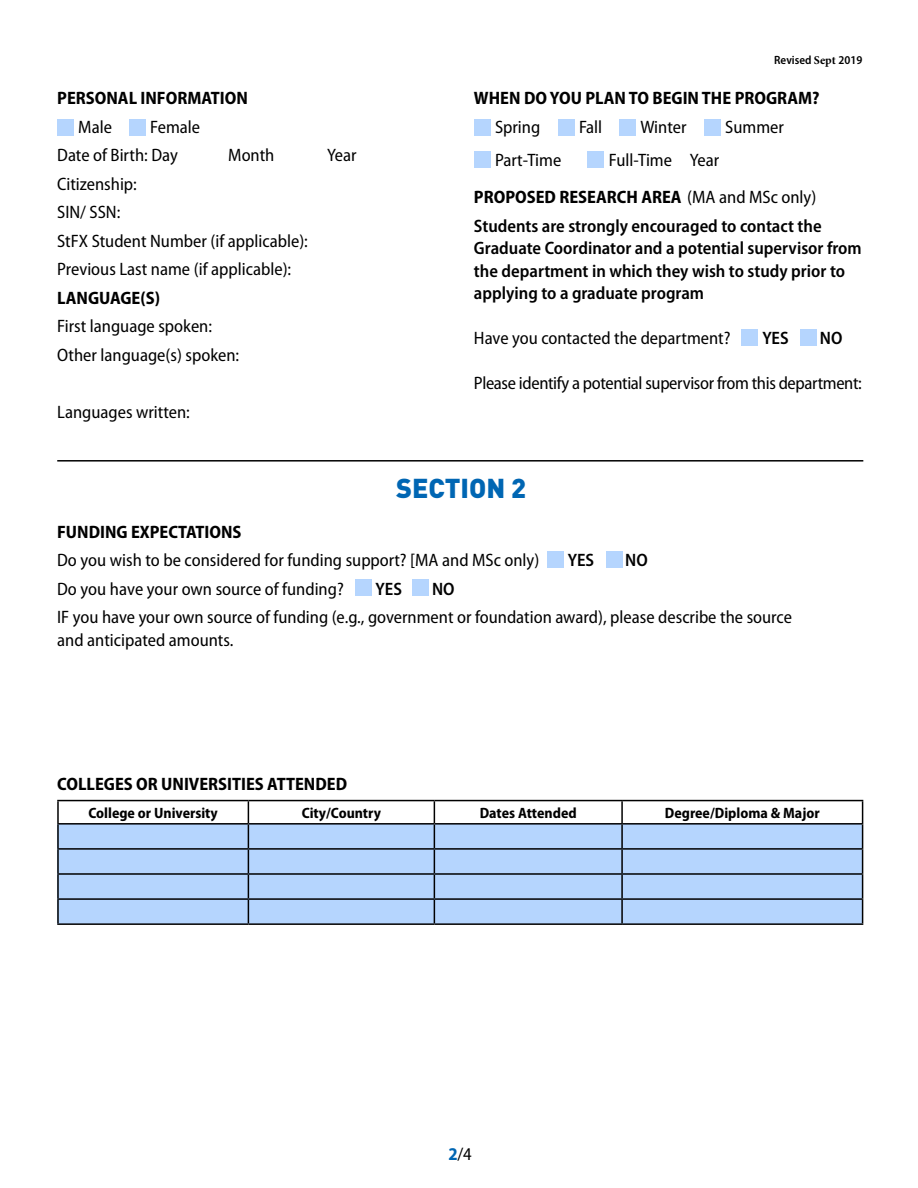
<style>
.page{position:relative;width:918px;height:1188px;background:#fff}
.page>*{position:absolute;margin:0;border:0;box-sizing:border-box;transform-origin:0 0}
.t1{font:900 27px "DIN Pro";color:#0066b3}
.t2{font:semi-condensed 18px/28.5px "Myriad Pro";color:#000}
.t3{font:600 semi-condensed 18px/22.5px "Myriad Pro";color:#000}
.t4{font:700 semi-condensed 18px "Myriad Pro";color:#000}
.t5{font:semi-condensed 18px "Myriad Pro";letter-spacing:-.02em;color:#000}
.t6{font:700 semi-condensed 15px "Myriad Pro";color:#000}
.t7{font:600 semi-condensed 12px "Myriad Pro";color:#000}
.s1{font-family:"Minion Pro";font-weight:700;font-stretch:normal}
.s2{font-weight:700}
.s3{font-weight:700;color:#0066b3}
</style>
<div class="page">
<div style="left:800px;top:330px;width:16px;height:16px;background:#b5d5fe"></div>
<div style="left:742px;top:330px;width:16px;height:16px;background:#b5d5fe"></div>
<div style="left:548px;top:551px;width:16px;height:16px;background:#b5d5fe"></div>
<div style="left:606px;top:551px;width:16px;height:16px;background:#b5d5fe"></div>
<div style="left:355px;top:580px;width:16px;height:16px;background:#b5d5fe"></div>
<div style="left:412px;top:580px;width:16px;height:16px;background:#b5d5fe"></div>
<div style="left:474px;top:119px;width:16px;height:16px;background:#b5d5fe"></div>
<div style="left:474px;top:152px;width:16px;height:16px;background:#b5d5fe"></div>
<div style="left:587px;top:152px;width:17px;height:16px;background:#b5d5fe"></div>
<div style="left:559px;top:119px;width:16px;height:16px;background:#b5d5fe"></div>
<div style="left:619px;top:119px;width:17px;height:16px;background:#b5d5fe"></div>
<div style="left:704px;top:119px;width:16px;height:16px;background:#b5d5fe"></div>
<div style="left:57px;top:119px;width:16px;height:16px;background:#b5d5fe"></div>
<div style="left:130px;top:119px;width:16px;height:16px;background:#b5d5fe"></div>
<div style="left:57px;top:824px;width:805px;height:99px;background:#b5d5fe"></div>
<hr style="left:57px;top:800px;width:191px;height:1px;background:#000">
<hr style="left:57px;top:801px;width:2px;height:22px;background:#000">
<hr style="left:248px;top:800px;width:186px;height:1px;background:#000">
<hr style="left:434px;top:800px;width:188px;height:1px;background:#000">
<hr style="left:622px;top:800px;width:241px;height:1px;background:#000">
<hr style="left:621px;top:801px;width:2px;height:22px;background:#000">
<hr style="left:57px;top:823px;width:191px;height:2px;background:#000">
<hr style="left:57px;top:825px;width:2px;height:23px;background:#000">
<hr style="left:248px;top:823px;width:186px;height:2px;background:#000">
<hr style="left:434px;top:823px;width:188px;height:2px;background:#000">
<hr style="left:622px;top:823px;width:241px;height:2px;background:#000">
<hr style="left:621px;top:825px;width:2px;height:23px;background:#000">
<hr style="left:248px;top:848px;width:186px;height:2px;background:#000">
<hr style="left:434px;top:848px;width:188px;height:2px;background:#000">
<hr style="left:622px;top:848px;width:241px;height:2px;background:#000">
<hr style="left:621px;top:850px;width:2px;height:23px;background:#000">
<hr style="left:57px;top:875px;width:2px;height:23px;background:#000">
<hr style="left:248px;top:873px;width:186px;height:2px;background:#000">
<hr style="left:434px;top:873px;width:188px;height:2px;background:#000">
<hr style="left:622px;top:873px;width:241px;height:2px;background:#000">
<hr style="left:621px;top:875px;width:2px;height:23px;background:#000">
<hr style="left:57px;top:898px;width:191px;height:2px;background:#000">
<hr style="left:57px;top:900px;width:2px;height:23px;background:#000">
<hr style="left:248px;top:898px;width:186px;height:2px;background:#000">
<hr style="left:434px;top:898px;width:188px;height:2px;background:#000">
<svg style="left:434px;top:801px;width:1px;height:122px"></svg>
<hr style="left:622px;top:898px;width:241px;height:2px;background:#000">
<hr style="left:621px;top:900px;width:2px;height:23px;background:#000">
<svg style="left:862px;top:801px;width:1px;height:122px"></svg>
<hr style="left:57px;top:923px;width:191px;height:2px;background:#000">
<hr style="left:248px;top:923px;width:186px;height:2px;background:#000">
<hr style="left:434px;top:923px;width:188px;height:2px;background:#000">
<hr style="left:622px;top:923px;width:241px;height:2px;background:#000">
<hr style="left:57px;top:848px;width:191px;height:2px;background:#000">
<hr style="left:57px;top:850px;width:2px;height:23px;background:#000">
<svg style="left:248px;top:801px;width:1px;height:122px"></svg>
<hr style="left:57px;top:873px;width:191px;height:2px;background:#000">
<hr style="left:57px;top:460px;width:806px;height:2px;background:#000">
<p class="t4" style="left:57px;top:87px;width:192px">PERSONAL INFORMATION</p>
<p class="t2" style="left:78px;top:112px;width:35px">Male</p>
<p class="t2" style="left:57px;top:112px;width:144px;text-indent:93px">Female<br>Date of Birth: Day</p>
<p class="t2" style="left:228px;top:141px;width:48px">Month</p>
<p class="t2" style="left:327px;top:141px;width:31px">Year</p>
<p class="t2" style="left:57px;top:169px;width:252px">Citizenship:<br>SIN/ SSN:<br>StFX Student Number (if applicable):<br>Previous Last name (if applicable):</p>
<p class="t4" style="left:57px;top:286px;width:104px">LANGUAGE(S)</p>
<p class="t2" style="left:57px;top:312px;width:184px">First language spoken:<br>Other language(s) spoken:</p>
<p class="t2" style="left:57px;top:397px;width:134px">Languages written:</p>
<p class="t7" style="left:774px;top:53px;width:90px">Revised <span class="s1">Sept</span> 2019</p>
<p class="t4" style="left:474px;top:87px;width:347px">WHEN DO YOU PLAN TO BEGIN THE PROGRAM?</p>
<p class="t2" style="left:495px;top:112px;width:47px">Spring</p>
<p class="t2" style="left:579px;top:112px;width:25px">Fall</p>
<p class="t2" style="left:640px;top:112px;width:48px">Winter</p>
<p class="t2" style="left:725px;top:112px;width:60px">Summer</p>
<p class="t2" style="left:495px;top:145px;width:68px">Part-Time</p>
<p class="t2" style="left:474px;top:141px;width:344px;line-height:37.5px;text-indent:135px">Full-Time Year<br><span class="s2">PROPOSED RESEARCH AREA</span> (MA and MSc only)</p>
<p class="t3" style="left:474px;top:214px;width:389px">Students are strongly encouraged to contact the Graduate Coordinator and a potential supervisor from the department in which they wish to study prior to applying to a graduate program</p>
<p class="t2" style="left:474px;top:324px;width:258px">Have you contacted the department?</p>
<p class="t3" style="left:762px;top:326px;width:28px">YES</p>
<p class="t3" style="left:820px;top:326px;width:24px">NO</p>
<p class="t5" style="left:474px;top:372px;width:389px">Please identify a potential supervisor from this department:</p>
<h1 class="t1" style="left:396px;top:467px;width:132px">SECTION 2</h1>
<p class="t4" style="left:57px;top:520px;width:186px">FUNDING EXPECTATIONS</p>
<p class="t2" style="left:57px;top:545px;width:484px;line-height:29px">Do you wish to be considered for funding support? [MA and MSc only)<br>Do you have your own source of funding?</p>
<p class="t3" style="left:568px;top:548px;width:28px">YES</p>
<p class="t3" style="left:625px;top:548px;width:24px">NO</p>
<p class="t3" style="left:376px;top:577px;width:28px">YES</p>
<p class="t3" style="left:432px;top:577px;width:24px">NO</p>
<p class="t2" style="left:57px;top:606px;width:736px;line-height:22.5px">IF you have your own source of funding (e.g., government or foundation award), please describe the source and anticipated amounts.</p>
<p class="t4" style="left:57px;top:772px;width:291px">COLLEGES OR UNIVERSITIES ATTENDED</p>
<p class="t6" style="left:89px;top:803px;width:131px">College or University</p>
<p class="t6" style="left:302px;top:803px;width:81px">City/Country</p>
<p class="t6" style="left:480px;top:803px;width:99px">Dates Attended</p>
<p class="t6" style="left:665px;top:803px;width:156px">Degree/Diploma &amp; Major</p>
<p class="t2" style="left:448px;top:1139px;width:25px"><span class="s3">2</span>/4</p>
</div>
